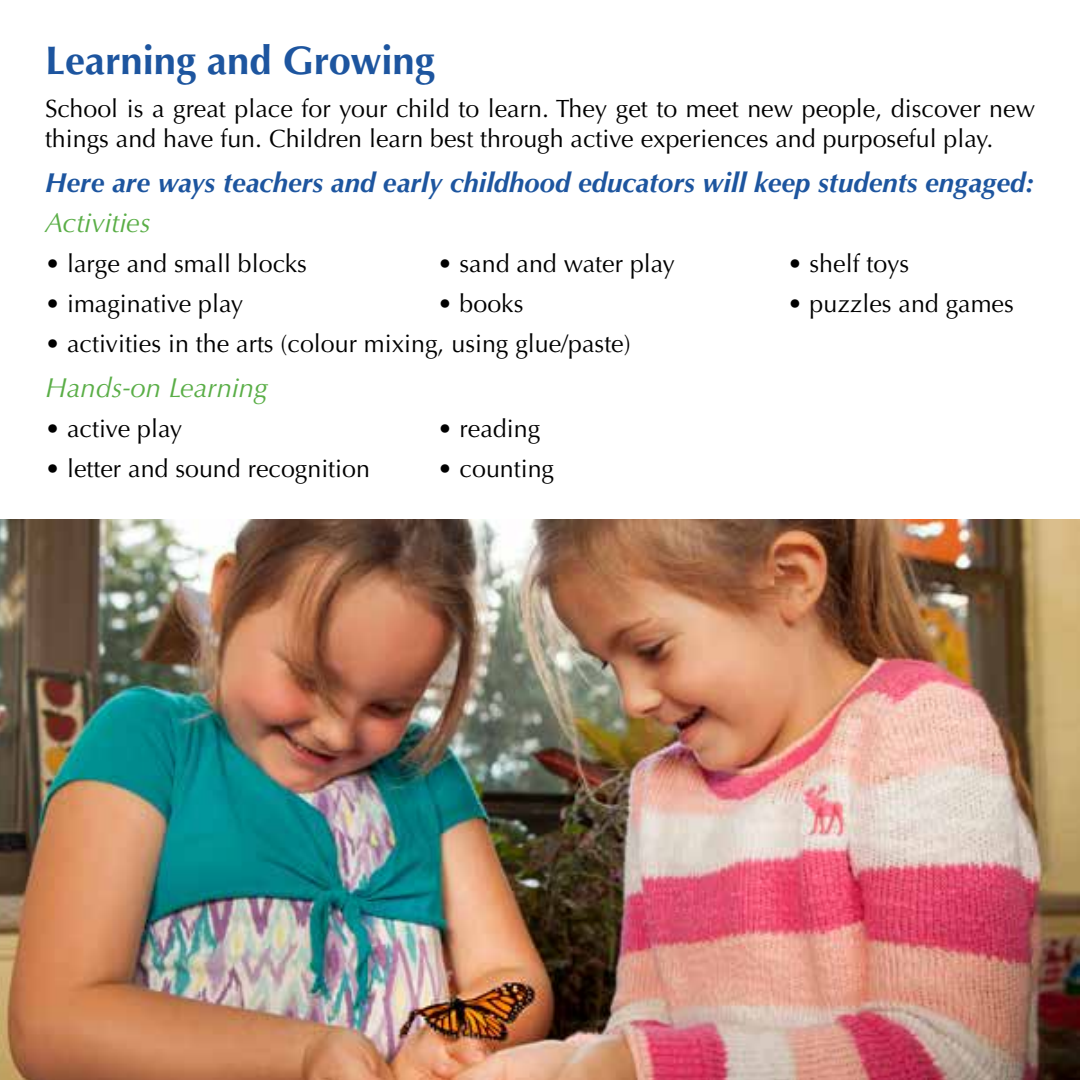
<style>
.page{position:relative;width:1080px;height:1080px;background:#fff}
.page>*{position:absolute;margin:0;border:0;box-sizing:border-box;transform-origin:0 0}
.t1{font:700 40px "Optima LT Std";color:#1d559f}
.t2{font:italic 700 27.5px "Optima LT Std";color:#1d559f}
.t3{font:italic 27.5px "Optima LT Std";color:#5aae47}
.t4{font:25px/30px "Optima LT Std";color:#000}
</style>
<div class="page">
<img style="left:0;top:520px;width:1080px;height:560px">
<h1 class="t1" style="left:45px;top:37px;width:391px">Learning and Growing</h1>
<p class="t4" style="left:45px;top:94px;width:992px">School is a great place for your child to learn. They get to meet new people, discover new things and have fun. Children learn best through active experiences and purposeful play.</p>
<p class="t2" style="left:45px;top:166px;width:991px">Here are ways teachers and early childhood educators will keep students engaged:</p>
<p class="t3" style="left:45px;top:206px;width:107px">Activities</p>
<p class="t4" style="left:45px;top:249px;width:263px">• large and small blocks</p>
<p class="t4" style="left:438px;top:249px;width:239px">• sand and water play</p>
<p class="t4" style="left:788px;top:249px;width:123px">• shelf toys</p>
<p class="t4" style="left:45px;top:289px;width:200px">• imaginative play</p>
<p class="t4" style="left:438px;top:289px;width:88px">• books</p>
<p class="t4" style="left:788px;top:289px;width:228px">• puzzles and games</p>
<p class="t4" style="left:45px;top:329px;width:587px">• activities in the arts (colour mixing, using glue/paste)</p>
<p class="t3" style="left:45px;top:371px;width:224px">Hands-on Learning</p>
<p class="t4" style="left:45px;top:414px;width:139px">• active play</p>
<p class="t4" style="left:438px;top:414px;width:104px">• reading</p>
<p class="t4" style="left:45px;top:454px;width:327px">• letter and sound recognition</p>
<p class="t4" style="left:438px;top:454px;width:118px">• counting</p>
</div>
